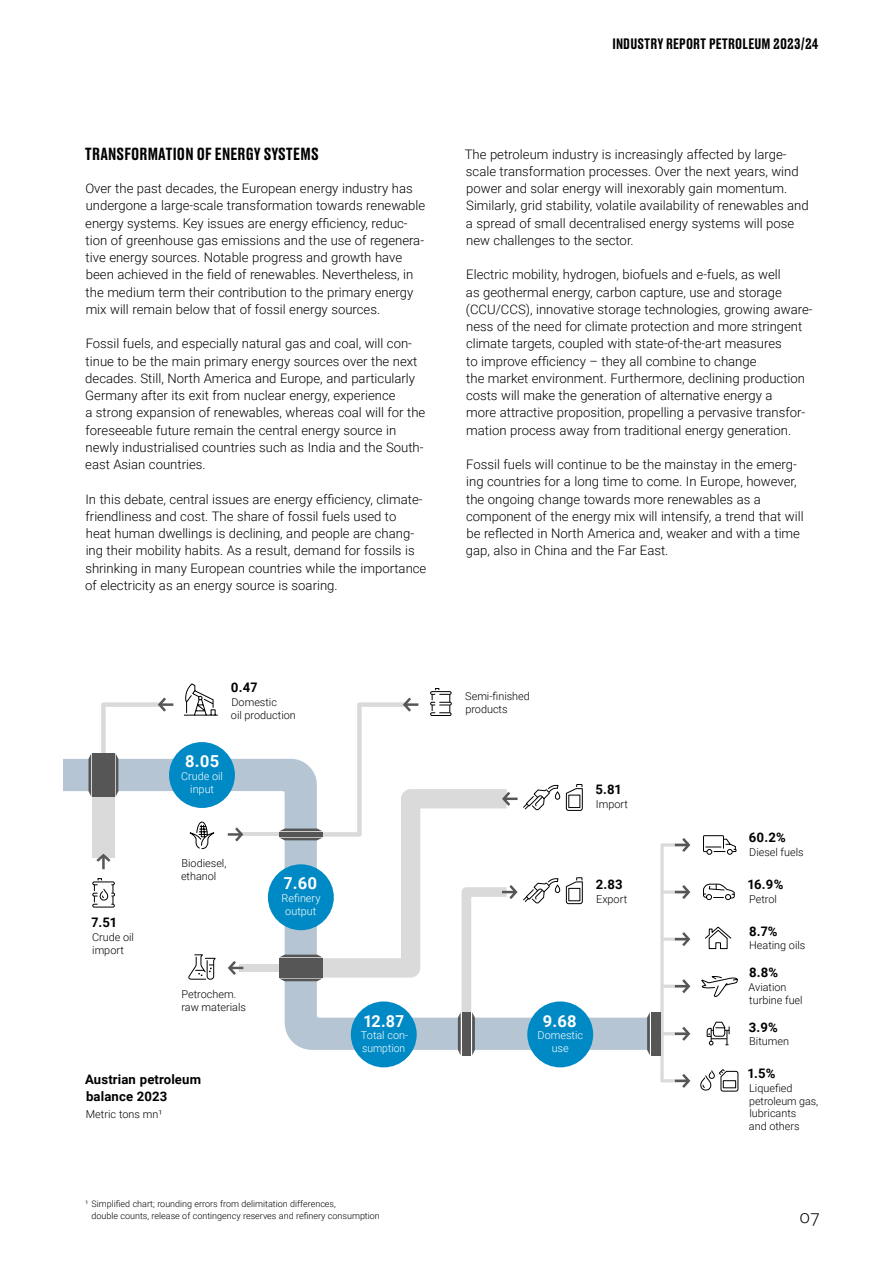
<style>
.page{position:relative;width:893px;height:1263px;background:#fff}
.page>*{position:absolute;margin:0;border:0;box-sizing:border-box;transform-origin:0 0}
.t1{font:300 17.25px "Roboto";color:#000}
.t2{font:500 16.5px "Druk Text";letter-spacing:.01em;color:#000}
.t3{font:700 16.5px "Roboto";letter-spacing:.01em;color:#fff}
.t4{font:500 14.25px "Druk Text";letter-spacing:.01em;color:#000}
.t5{font:300 13.2px/17.2px "Roboto";color:#000}
.t6{font:700 13.2px/17.2px "Roboto";letter-spacing:.01em;color:#000}
.t7{font:300 10.8px/12.8px "Roboto";color:#000}
.t8{font:300 10.8px/12.8px "Roboto";color:#fff;text-align:center}
.t9{font:300 9px/12px "Roboto";color:#000}
</style>
<div class="page">
<svg style="left:64px;top:759px;width:583px;height:291px"></svg>
<div style="left:92px;top:753px;width:23px;height:44px;background:#565656"></div>
<hr style="left:91px;top:753px;width:1px;height:44px;background:#fff">
<svg style="left:88px;top:754px;width:3px;height:43px"></svg>
<svg style="left:101px;top:697px;width:72px;height:100px"></svg>
<svg style="left:228px;top:827px;width:15px;height:14px"></svg>
<svg style="left:228px;top:961px;width:15px;height:14px"></svg>
<svg style="left:96px;top:854px;width:14px;height:15px"></svg>
<svg style="left:566px;top:784px;width:17px;height:27px"></svg>
<svg style="left:183px;top:684px;width:35px;height:32px"></svg>
<svg style="left:92px;top:878px;width:23px;height:30px"></svg>
<svg style="left:188px;top:954px;width:28px;height:26px"></svg>
<svg style="left:190px;top:821px;width:24px;height:28px"></svg>
<div style="left:651px;top:1012px;width:9px;height:43px;background:#565656"></div>
<svg style="left:647px;top:1012px;width:3px;height:43px"></svg>
<svg style="left:566px;top:877px;width:17px;height:27px"></svg>
<svg style="left:705px;top:926px;width:27px;height:23px"></svg>
<svg style="left:707px;top:1021px;width:23px;height:24px"></svg>
<svg style="left:703px;top:883px;width:32px;height:17px"></svg>
<svg style="left:703px;top:835px;width:33px;height:20px"></svg>
<svg style="left:701px;top:976px;width:37px;height:21px"></svg>
<svg style="left:660px;top:838px;width:30px;height:250px"></svg>
<svg style="left:700px;top:1069px;width:38px;height:22px"></svg>
<svg style="left:279px;top:688px;width:281px;height:367px"></svg>
<div style="left:169px;top:742px;width:66px;height:66px;background:#008ac5;border-radius:50%"></div>
<div style="left:351px;top:1001px;width:66px;height:66px;background:#008ac5;border-radius:50%"></div>
<div style="left:268px;top:864px;width:66px;height:66px;background:#008ac5;border-radius:50%"></div>
<div style="left:527px;top:1001px;width:66px;height:66px;background:#008ac5;border-radius:50%"></div>
<p class="t2" style="left:85px;top:142px;width:235px">TRANSFORMATION OF ENERGY SYSTEMS</p>
<p class="t5" style="left:85px;top:179px;width:342px">Over the past decades, the European energy industry has undergone a large-scale transformation towards renewable energy systems. Key issues are energy efficiency, reduc&shy;tion of greenhouse gas emissions and the use of regenera&shy;tive energy sources. Notable progress and growth have been achieved in the field of renewables. Nevertheless, in the medium term their contribution to the primary energy mix will remain below that of fossil energy sources.</p>
<p class="t5" style="left:85px;top:335px;width:342px">Fossil fuels, and especially natural gas and coal, will con&shy;tinue to be the main primary energy sources over the next decades. Still, North America and Europe, and particularly Germany after its exit from nuclear energy, experience<br>a strong expansion of renewables, whereas coal will for the foreseeable future remain the central energy source in newly industrialised countries such as India and the South&shy;east Asian countries.</p>
<p class="t5" style="left:85px;top:490px;width:343px">In this debate, central issues are energy efficiency, climate&shy;friendliness and cost. The share of fossil fuels used to<br>heat human dwellings is declining, and people are chang&shy;ing their mobility habits. As a result, demand for fossils is shrinking in many European countries while the importance of electricity as an energy source is soaring.</p>
<p class="t4" style="left:612px;top:33px;width:208px">INDUSTRY REPORT PETROLEUM 2023/24</p>
<p class="t5" style="left:465px;top:145px;width:345px">The petroleum industry is increasingly affected by large&shy;scale transformation processes. Over the next years, wind power and solar energy will inexorably gain momentum.<br>Similarly, grid stability, volatile availability of renewables and a spread of small decentralised energy systems will pose new challenges to the sector.</p>
<p class="t5" style="left:466px;top:266px;width:348px">Electric mobility, hydrogen, biofuels and e-fuels, as well<br>as geothermal energy, carbon capture, use and storage (CCU/CCS), innovative storage technologies, growing aware&shy;ness of the need for climate protection and more stringent climate targets, coupled with state-of-the-art measures<br>to improve efficiency – they all combine to change<br>the market environment. Furthermore, declining production costs will make the generation of alternative energy a<br>more attractive proposition, propelling a pervasive transfor&shy;mation process away from traditional energy generation.</p>
<p class="t5" style="left:466px;top:455px;width:339px">Fossil fuels will continue to be the mainstay in the emerg&shy;ing countries for a long time to come. In Europe, however, the ongoing change towards more renewables as a component of the energy mix will intensify, a trend that will be reflected in North America and, weaker and with a time gap, also in China and the Far East.</p>
<p class="t6" style="left:231px;top:678px;width:28px">0.47</p>
<p class="t7" style="left:231px;top:695px;width:66px">Domestic<br>oil production</p>
<p class="t7" style="left:465px;top:690px;width:66px">Semi-finished products</p>
<p class="t3" style="left:185px;top:750px;width:36px">8.05</p>
<p class="t8" style="left:181px;top:769px;width:43px">Crude oil input</p>
<p class="t6" style="left:596px;top:781px;width:27px">5.81</p>
<p class="t7" style="left:596px;top:797px;width:34px">Import</p>
<p class="t6" style="left:91px;top:913px;width:26px">7.51</p>
<p class="t7" style="left:92px;top:930px;width:43px">Crude oil import</p>
<p class="t7" style="left:181px;top:856px;width:47px">Biodiesel, ethanol</p>
<p class="t7" style="left:181px;top:987px;width:66px">Petrochem. raw materials</p>
<p class="t6" style="left:85px;top:1070px;width:117px">Austrian petroleum balance 2023</p>
<p class="t7" style="left:86px;top:1107px;width:78px">Metric tons mn¹</p>
<p class="t3" style="left:284px;top:872px;width:35px">7.60</p>
<p class="t8" style="left:282px;top:891px;width:40px">Refinery output</p>
<p class="t3" style="left:364px;top:1009px;width:42px">12.87</p>
<p class="t8" style="left:361px;top:1029px;width:49px;text-align:left">Total con&shy;sumption</p>
<p class="t6" style="left:596px;top:875px;width:28px">2.83</p>
<p class="t7" style="left:596px;top:892px;width:33px">Export</p>
<p class="t3" style="left:543px;top:1009px;width:35px">9.68</p>
<p class="t8" style="left:538px;top:1029px;width:47px">Domestic use</p>
<p class="t9" style="left:91px;top:1198px;width:290px;text-indent:-6px">¹ Simplified chart; rounding errors from delimitation differences,<br>double counts, release of contingency reserves and refinery consumption</p>
<p class="t6" style="left:749px;top:828px;width:38px">60.2%</p>
<p class="t7" style="left:749px;top:845px;width:56px">Diesel fuels</p>
<p class="t6" style="left:748px;top:875px;width:37px">16.9%</p>
<p class="t7" style="left:749px;top:892px;width:29px">Petrol</p>
<p class="t6" style="left:749px;top:922px;width:30px">8.7%</p>
<p class="t7" style="left:749px;top:939px;width:58px">Heating oils</p>
<p class="t6" style="left:749px;top:963px;width:30px">8.8%</p>
<p class="t7" style="left:749px;top:980px;width:56px">Aviation turbine fuel</p>
<p class="t6" style="left:749px;top:1018px;width:31px">3.9%</p>
<p class="t7" style="left:749px;top:1034px;width:41px">Bitumen</p>
<p class="t6" style="left:748px;top:1064px;width:29px">1.5%</p>
<p class="t7" style="left:749px;top:1081px;width:71px">Liquefied petroleum gas, lubricants<br>and others</p>
<h1 class="t1" style="left:800px;top:1204px;width:21px">07</h1>
</div>
